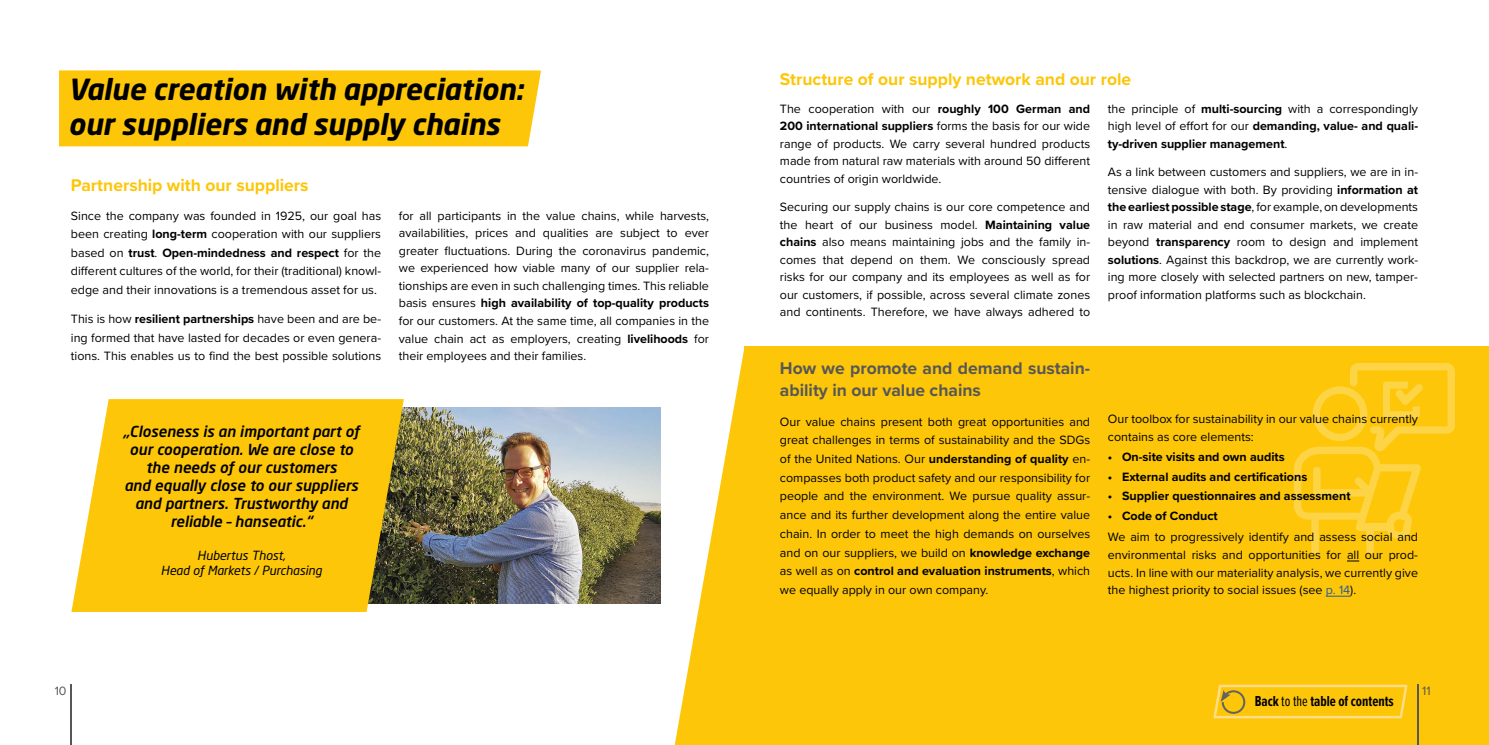
<style>
.page{position:relative;width:1489px;height:745px;background:#fff}
.page>*{position:absolute;margin:0;border:0;box-sizing:border-box;transform-origin:0 0}
.t1{font:italic 700 28.75px/34.5px "Neo Sans W1 G";color:#000}
.t2{font:700 17.5px "Proxima Nova";color:#fdc608}
.t3{font:700 17.5px/22.2px "Proxima Nova";color:#575756}
.t4{font:italic 500 15px/18px "Neo Sans W1 G";color:#000;text-align:center}
.t5{font:700 15px "Proxima Nova Ex Cn";color:#000}
.t6{font:12.5px/17.5px "Proxima Nova";color:#000;text-align:justify}
.t7{font:700 12.5px/17.5px "Proxima Nova";color:#000;text-align:justify}
.t8{font:italic 12.5px/15px "Neo Sans W1 G";color:#000;text-align:center}
.t9{font:12.5px "Proxima Nova";color:#575756}
.s1{font-weight:700}
.s2{font-weight:400}
.s3{color:#275b9b}
</style>
<div class="page">
<div style="left:59px;top:70px;width:482px;height:76px;background:#fdc608"></div>
<svg style="left:675px;top:350px;width:69px;height:394px"></svg>
<div style="left:744px;top:346px;width:744px;height:398px;background:#fdc608"></div>
<img style="left:404px;top:407px;width:256px;height:195px">
<svg style="left:71px;top:399px;width:333px;height:212px;background:#f3c219"></svg>
<svg style="left:1294px;top:363px;width:160px;height:190px"></svg>
<svg style="left:1347px;top:560px;width:12px;height:1px"></svg>
<svg style="left:1326px;top:595px;width:24px;height:1px"></svg>
<hr style="left:70px;top:684px;width:1px;height:60px;background:#575756">
<hr style="left:1417px;top:684px;width:1px;height:60px;background:#575756">
<svg style="left:1213px;top:684px;width:195px;height:35px"></svg>
<h1 class="t1" style="left:68px;top:71px;width:457px">Value creation with appreciation: our suppliers and supply chains</h1>
<h2 class="t2" style="left:71px;top:172px;width:239px">Partnership with our suppliers</h2>
<p class="t6" style="left:71px;top:205px;width:312px;line-height:18.5px">Since the company was founded in 1925, our goal has been creating <span class="s1">long-term</span> cooperation with our suppliers based on <span class="s1">trust</span>. <span class="s1">Open-mindedness and respect</span> for the different cultures of the world, for their (traditional) knowl&shy;edge and their innovations is a tremendous asset for us.</p>
<p class="t6" style="left:71px;top:309px;width:312px;line-height:18.5px">This is how <span class="s1">resilient partnerships</span> have been and are be&shy;ing formed that have lasted for decades or even genera&shy;tions. This enables us to find the best possible solutions</p>
<p class="t6" style="left:399px;top:206px;width:312px">for all participants in the value chains, while harvests, availabilities, prices and qualities are subject to ever greater fluctuations. During the coronavirus pandemic, we experienced how viable many of our supplier rela&shy;tionships are even in such challenging times. This reliable basis ensures <span class="s1">high availability of top-quality products </span>for our customers. At the same time, all companies in the value chain act as employers, creating <span class="s1">livelihoods</span> for their employees and their families.</p>
<p class="t4" style="left:123px;top:422px;width:238px">„Closeness is an important part of our cooperation. We are close to the needs of our customers<br>and equally close to our suppliers and partners. Trustworthy and reliable – hanseatic.“</p>
<p class="t8" style="left:161px;top:547px;width:163px">Hubertus Thost,<br>Head of Markets / Purchasing</p>
<h2 class="t2" style="left:780px;top:66px;width:353px">Structure of our supply network and our role</h2>
<p class="t6" style="left:780px;top:99px;width:312px">The cooperation with our <span class="s1">roughly 100 German and 200 international suppliers</span> forms the basis for our wide range of products. We carry several hundred products made from natural raw materials with around 50 different countries of origin worldwide.</p>
<p class="t6" style="left:780px;top:197px;width:312px">Securing our supply chains is our core competence and the heart of our business model. <span class="s1">Maintaining value chains</span> also means maintaining jobs and the family in&shy;comes that depend on them. We consciously spread risks for our company and its employees as well as for our customers, if possible, across several climate zones and continents. Therefore, we have always adhered to</p>
<p class="t7" style="left:1107px;top:100px;width:312px"><span class="s2">the principle of</span> multi-sourcing <span class="s2">with a correspondingly high level of effort for our</span> demanding, value- and quali&shy;ty-driven supplier management<span class="s2">.</span></p>
<p class="t6" style="left:1107px;top:162px;width:312px">As a link between customers and suppliers, we are in in&shy;tensive dialogue with both. By providing <span class="s1">information at the earliest possible stage</span>, for example, on developments in raw material and end consumer markets, we create beyond <span class="s1">transparency</span> room to design and implement <span class="s1">solutions</span>. Against this backdrop, we are currently work&shy;ing more closely with selected partners on new, tamper&shy;proof information platforms such as blockchain.</p>
<h2 class="t3" style="left:780px;top:356px;width:312px">How we promote and demand sustain&shy;ability in our value chains</h2>
<p class="t6" style="left:780px;top:411px;width:312px;line-height:18.8px">Our value chains present both great opportunities and great challenges in terms of sustainability and the SDGs of the United Nations. Our <span class="s1">understanding of quality</span> en&shy;compasses both product safety and our responsibility for people and the environment. We pursue quality assur&shy;ance and its further development along the entire value chain. In order to meet the high demands on ourselves and on our suppliers, we build on <span class="s1">knowledge exchange </span>as well as on <span class="s1">control and evaluation instruments</span>, which we equally apply in our own company.</p>
<p class="t6" style="left:1107px;top:409px;width:312px">Our toolbox for sustainability in our value chains currently contains as core elements:</p>
<p class="t7" style="left:1107px;top:447px;width:178px">• On-site visits and own audits</p>
<p class="t7" style="left:1107px;top:467px;width:201px">• External audits and certifications</p>
<p class="t7" style="left:1107px;top:487px;width:244px">• Supplier questionnaires and assessment</p>
<p class="t7" style="left:1107px;top:506px;width:111px">• Code of Conduct</p>
<p class="t6" style="left:1107px;top:527px;width:312px">We aim to progressively identify and assess social and environmental risks and opportunities for all our prod&shy;ucts. In line with our materiality analysis, we currently give the highest priority to social issues (see <span class="s3">p. 14</span>).</p>
<p class="t9" style="left:55px;top:680px;width:13px">10</p>
<p class="t9" style="left:1422px;top:680px;width:10px">11</p>
<p class="t5" style="left:1254px;top:690px;width:141px">Back <span class="s2">to the</span> table of contents</p>
</div>
